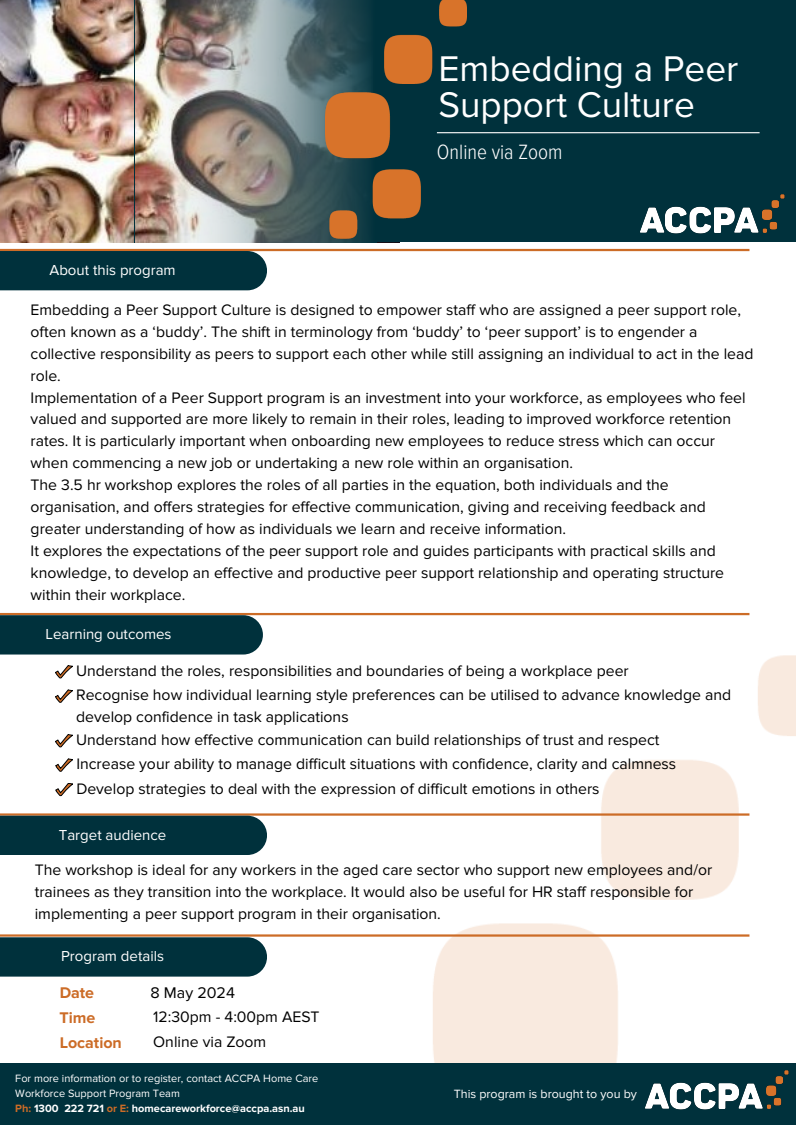
<style>
.page{position:relative;width:796px;height:1125px;background:#fff}
.page>*{position:absolute;margin:0;border:0;box-sizing:border-box;transform-origin:0 0}
.t1{font:36.97px/36px "Proxima Nova";color:#fff}
.t2{font:300 21.45px "Proxima Nova Cond";color:#fff}
.t3{font:700 16.05px "Proxima Nova";color:#cc6c27}
.t4{font:16.05px "Proxima Nova";color:#000}
.t5{font:15.75px/21.9px "Proxima Nova";color:#000}
.t6{font:15px "Proxima Nova";color:#fff}
.t7{font:12.45px "Proxima Nova";color:#fff}
.t8{font:10.95px/14.6px "Proxima Nova";color:#fff}
.t9{font:700 10.95px "Proxima Nova";color:#fff}
.s1{color:#cc6c27}
</style>
<div class="page">
<img style="left:0;top:1px;width:306px;height:242px">
<div style="left:373px;top:1px;width:422px;height:241px;background:#00313c"></div>
<hr style="left:437px;top:132px;width:322px;height:1px;background:#fff">
<img style="left:381px;top:655px;width:414px;height:409px">
<div style="left:0;top:1064px;width:795px;height:61px;background:#00313c"></div>
<img style="left:645px;top:1071px;width:143px;height:39px">
<hr style="left:0;top:249px;width:749px;height:2px;background:#cc6c27">
<div style="left:0;top:251px;width:267px;height:39px;background:#00313c"></div>
<hr style="left:0;top:613px;width:749px;height:2px;background:#cc6c27">
<hr style="left:0;top:813px;width:749px;height:3px;background:#cc6c27">
<hr style="left:0;top:934px;width:749px;height:3px;background:#cc6c27">
<svg style="left:56px;top:665px;width:16px;height:13px"></svg>
<svg style="left:56px;top:690px;width:16px;height:13px"></svg>
<svg style="left:56px;top:734px;width:16px;height:13px"></svg>
<svg style="left:56px;top:759px;width:17px;height:12px"></svg>
<div style="left:0;top:615px;width:263px;height:40px;background:#00313c"></div>
<div style="left:0;top:816px;width:267px;height:39px;background:#00313c"></div>
<div style="left:0;top:937px;width:267px;height:40px;background:#00313c"></div>
<img style="left:135px;top:1px;width:171px;height:241px">
<img style="left:306px;top:0;width:162px;height:252px">
<img style="left:640px;top:194px;width:144px;height:40px">
<svg style="left:56px;top:783px;width:17px;height:13px"></svg>
<p class="t1" style="left:438px;top:51px;width:301px">Embedding a Peer<br>Support Culture</p>
<p class="t6" style="left:49px;top:261px;width:128px">About this program</p>
<p class="t2" style="left:437px;top:140px;width:127px">Online via Zoom</p>
<p class="t5" style="left:31px;top:299px;width:724px">Embedding a Peer Support Culture is designed to empower staff who are assigned a peer support role, often known as a ‘buddy’. The shift in terminology from ‘buddy’ to ‘peer support’ is to engender a collective responsibility as peers to support each other while still assigning an individual to act in the lead role.</p>
<p class="t5" style="left:31px;top:387px;width:716px">Implementation of a Peer Support program is an investment into your workforce, as employees who feel valued and supported are more likely to remain in their roles, leading to improved workforce retention rates. It is particularly important when onboarding new employees to reduce stress which can occur when commencing a new job or undertaking a new role within an organisation.</p>
<p class="t5" style="left:31px;top:474px;width:676px">The 3.5 hr workshop explores the roles of all parties in the equation, both individuals and the organisation, and offers strategies for effective communication, giving and receiving feedback and greater understanding of how as individuals we learn and receive information.</p>
<p class="t5" style="left:31px;top:540px;width:694px">It explores the expectations of the peer support role and guides participants with practical skills and knowledge, to develop an effective and productive peer support relationship and operating structure within their workplace.</p>
<p class="t6" style="left:45px;top:626px;width:128px">Learning outcomes</p>
<p class="t5" style="left:76px;top:660px;width:554px">Understand the roles, responsibilities and boundaries of being a workplace peer</p>
<p class="t5" style="left:76px;top:685px;width:656px">Recognise how individual learning style preferences can be utilised to advance knowledge and develop confidence in task applications</p>
<p class="t5" style="left:76px;top:729px;width:585px">Understand how effective communication can build relationships of trust and respect</p>
<p class="t5" style="left:76px;top:753px;width:601px">Increase your ability to manage difficult situations with confidence, clarity and calmness</p>
<p class="t5" style="left:76px;top:778px;width:524px">Develop strategies to deal with the expression of difficult emotions in others</p>
<p class="t6" style="left:59px;top:826px;width:109px">Target audience</p>
<p class="t5" style="left:35px;top:859px;width:678px">The workshop is ideal for any workers in the aged care sector who support new employees and/or trainees as they transition into the workplace. It would also be useful for HR staff responsible for implementing a peer support program in their organisation.</p>
<p class="t6" style="left:61px;top:948px;width:104px">Program details</p>
<p class="t3" style="left:60px;top:983px;width:36px">Date</p>
<p class="t4" style="left:150px;top:983px;width:86px">8 May 2024</p>
<p class="t3" style="left:59px;top:1008px;width:37px">Time</p>
<p class="t5" style="left:153px;top:1007px;width:168px">12:30pm - 4:00pm AEST</p>
<p class="t3" style="left:60px;top:1033px;width:64px">Location</p>
<p class="t5" style="left:153px;top:1031px;width:115px">Online via Zoom</p>
<p class="t8" style="left:15px;top:1072px;width:304px">For more information or to register, contact ACCPA Home Care<br>Workforce Support Program Team</p>
<p class="t9" style="left:15px;top:1102px;width:291px"><span class="s1">Ph:</span> 1300 222 721 <span class="s1">or E:</span> homecareworkforce@accpa.asn.au</p>
<p class="t7" style="left:453px;top:1086px;width:185px">This program is brought to you by</p>
</div>
